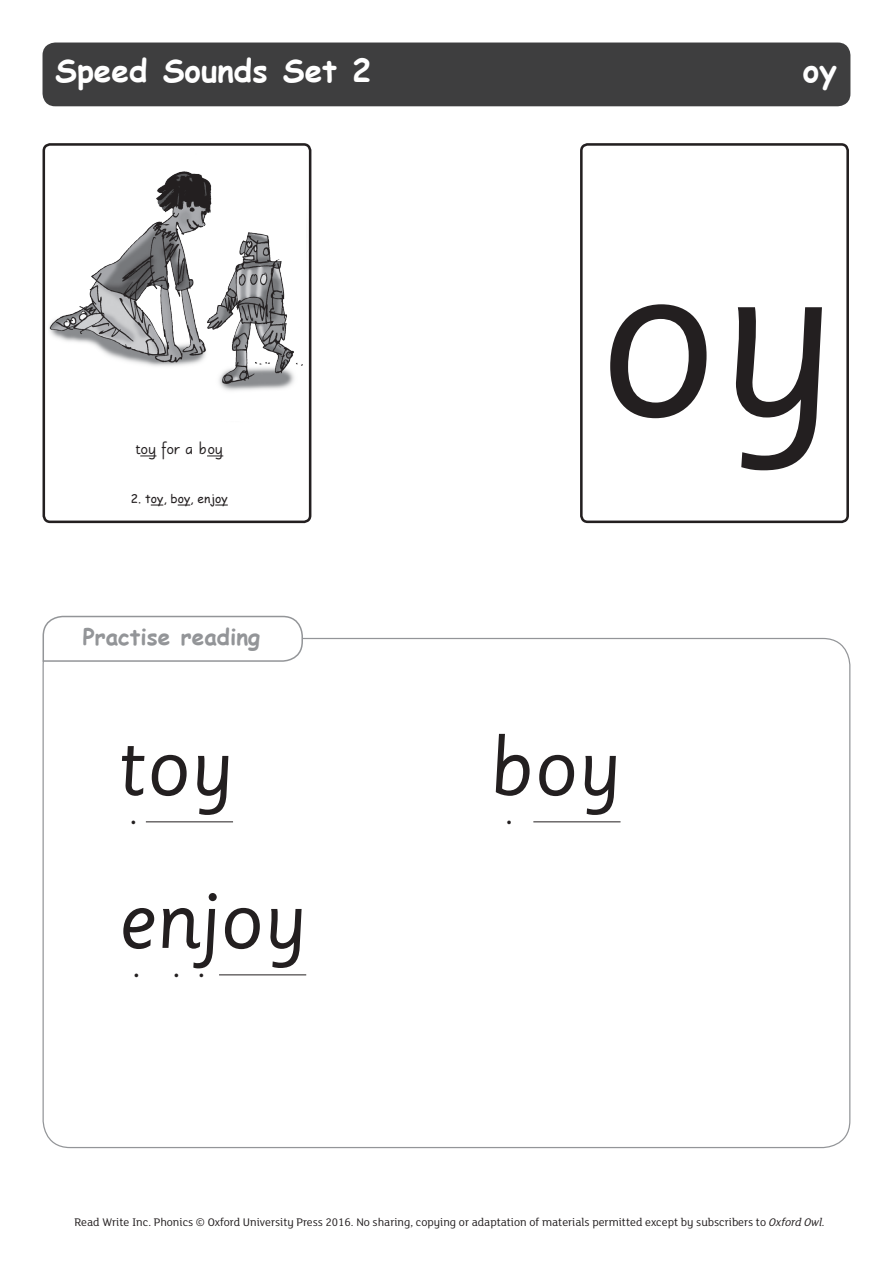
<style>
.page{position:relative;width:893px;height:1263px;background:#fff}
.page>*{position:absolute;margin:0;border:0;box-sizing:border-box;transform-origin:0 0}
.t1{font:244.5px "Sassoon Primary Std";color:#231f20}
.t2{font:88.5px "Sassoon Primary Std";color:#231f20}
.t3{font:700 31.5px "Comic Sans MS";color:#fff}
.t4{font:700 22.5px "Comic Sans MS";color:#939598}
.t5{font:700 18px "Julius Primary Std";color:#231f20}
.t6{font:18px "Comic Sans MS";color:#231f20}
.t7{font:12px "FS Lola";color:#231f20}
.t8{font:12px "Comic Sans MS";color:#231f20}
.s1{font-style:italic}
</style>
<div class="page">
<div style="left:43px;top:43px;width:807px;height:63px;background:#3e3e3f;border-radius:13px"></div>
<hr style="left:146px;top:821px;width:87px;height:1px;background:#231f20">
<hr style="left:533px;top:821px;width:87px;height:1px;background:#231f20">
<hr style="left:219px;top:974px;width:87px;height:1px;background:#231f20">
<svg style="left:42px;top:615px;width:262px;height:47px"></svg>
<div style="left:43px;top:143px;width:268px;height:380px;border:3px solid #231f20;border-radius:6px"></div>
<div style="left:580px;top:143px;width:269px;height:380px;border:3px solid #231f20;border-radius:6px"></div>
<svg style="left:140px;top:455px;width:16px;height:1px"></svg>
<svg style="left:207px;top:455px;width:16px;height:1px"></svg>
<svg style="left:151px;top:504px;width:12px;height:1px"></svg>
<svg style="left:178px;top:504px;width:12px;height:1px"></svg>
<svg style="left:215px;top:504px;width:13px;height:1px"></svg>
<img style="left:49px;top:171px;width:254px;height:220px">
<p class="t3" style="left:55px;top:47px;width:318px">Speed Sounds Set 2</p>
<p class="t3" style="left:803px;top:47px;width:35px">oy</p>
<p class="t5" style="left:135px;top:439px;width:89px">toy for a boy</p>
<p class="t8" style="left:131px;top:490px;width:98px">2. toy, boy, enjoy</p>
<p class="t4" style="left:83px;top:620px;width:179px">Practise reading</p>
<p class="t2" style="left:117px;top:718px;width:117px">toy</p>
<p class="t1" style="left:594px;top:204px;width:242px">oy</p>
<p class="t2" style="left:489px;top:718px;width:133px">boy</p>
<p class="t6" style="left:130px;top:809px;width:8px">•</p>
<p class="t6" style="left:506px;top:809px;width:8px">•</p>
<p class="t2" style="left:117px;top:871px;width:190px">enjoy</p>
<p class="t6" style="left:133px;top:962px;width:73px">• ••</p>
<p class="t7" style="left:74px;top:1214px;width:752px">Read Write Inc. Phonics © Oxford University Press 2016. No sharing, copying or adaptation of materials permitted except by subscribers to <span class="s1">Oxford Owl.</span></p>
</div>
